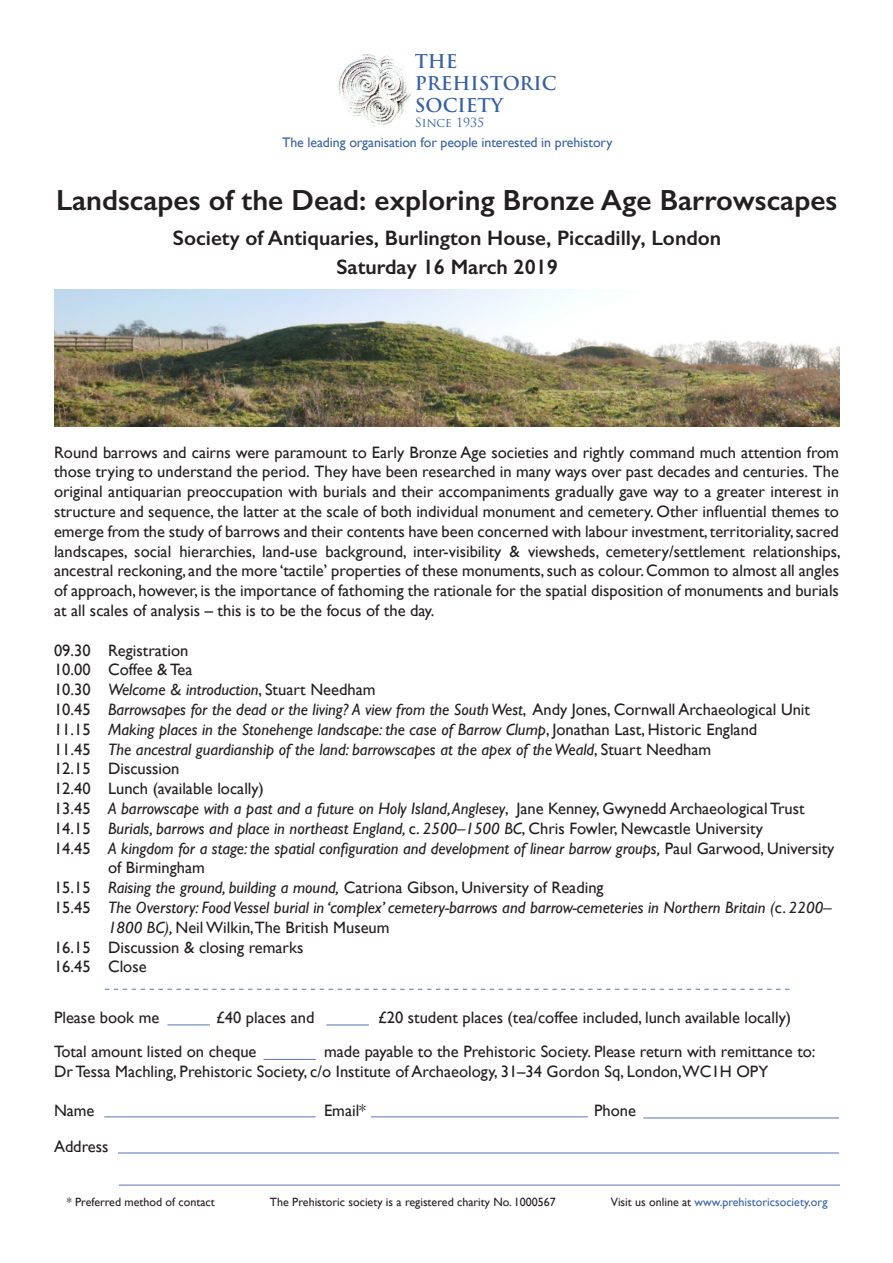
<style>
.page{position:relative;width:893px;height:1263px;background:#fff}
.page>*{position:absolute;margin:0;border:0;box-sizing:border-box;transform-origin:0 0}
.t1{font:600 29.25px "Gill Sans";color:#231f20}
.t2{font:600 21px "Gill Sans";color:#231f20}
.t3{font:700 18.45px/22.2px "Trajan Pro";color:#3762a2}
.t4{font:16.5px/19.8px "Gill Sans";color:#231f20;text-align:justify}
.t5{font:italic 16.5px/19.8px "Gill Sans";color:#231f20}
.t6{font:13.8px "Gill Sans";letter-spacing:-.005em;color:#3762a2}
.t7{font:12.3px "Trajan Pro";color:#3762a2}
.t8{font:12px "Gill Sans";color:#231f20}
.t9{font:12px "Gill Sans";color:#3762a2}
.s1{font-style:normal}
.s2{font-style:italic}
.s3{color:#231f20}
</style>
<div class="page">
<img style="left:339px;top:54px;width:73px;height:73px">
<svg style="left:105px;top:989px;width:684px;height:1px"></svg>
<hr style="left:167px;top:1024px;width:43px;height:1px;background:#6a82b8">
<hr style="left:326px;top:1024px;width:43px;height:1px;background:#6a82b8">
<hr style="left:264px;top:1059px;width:52px;height:1px;background:#6a82b8">
<hr style="left:104px;top:1116px;width:212px;height:1px;background:#6a82b8">
<hr style="left:371px;top:1116px;width:217px;height:1px;background:#6a82b8">
<hr style="left:643px;top:1117px;width:196px;height:1px;background:#6a82b8">
<hr style="left:118px;top:1152px;width:721px;height:1px;background:#6a82b8">
<hr style="left:119px;top:1184px;width:721px;height:2px;background:#6a82b8">
<img style="left:55px;top:290px;width:785px;height:136px">
<p class="t3" style="left:415px;top:50px;width:44px">THE</p>
<p class="t3" style="left:415px;top:73px;width:143px">PREHISTORIC<br>SOCIETY</p>
<p class="t7" style="left:415px;top:115px;width:71px">SINCE 1935</p>
<p class="t6" style="left:282px;top:134px;width:332px">The leading organisation for people interested in prehistory</p>
<p class="t1" style="left:56px;top:182px;width:783px">Landscapes of the Dead: exploring Bronze Age Barrowscapes</p>
<p class="t2" style="left:173px;top:225px;width:550px">Society of Antiquaries, Burlington House, Piccadilly, London</p>
<p class="t2" style="left:336px;top:254px;width:223px">Saturday 16 March 2019</p>
<p class="t4" style="left:54px;top:442px;width:788px">Round barrows and cairns were paramount to Early Bronze Age societies and rightly command much attention from those trying to understand the period. They have been researched in many ways over past decades and centuries. The original antiquarian preoccupation with burials and their accompaniments gradually gave way to a greater interest in structure and sequence, the latter at the scale of both individual monument and cemetery. Other influential themes to emerge from the study of barrows and their contents have been concerned with labour investment, territoriality, sacred landscapes, social hierarchies, land-use background, inter-visibility &amp; viewsheds, cemetery/settlement relationships, ancestral reckoning, and the more ‘tactile’ properties of these monuments, such as colour. Common to almost all angles of approach, however, is the importance of fathoming the rationale for the spatial disposition of monuments and burials at all scales of analysis – this is to be the focus of the day.</p>
<p class="t4" style="left:54px;top:640px;width:136px">09.30 Registration</p>
<p class="t4" style="left:54px;top:660px;width:140px">10.00 Coffee &amp; Tea</p>
<p class="t5" style="left:54px;top:680px;width:323px"><span class="s1">10.30</span> Welcome &amp; introduction<span class="s1">, Stuart Needham</span></p>
<p class="t5" style="left:54px;top:699px;width:757px"><span class="s1">10.45</span> Barrowsapes for the dead or the living? A view from the South West<span class="s1">, Andy Jones, Cornwall Archaeological Unit</span></p>
<p class="t5" style="left:54px;top:719px;width:705px"><span class="s1">11.15</span> Making places in the Stonehenge landscape: the case of Barrow Clump<span class="s1">, Jonathan Last, Historic England</span></p>
<p class="t5" style="left:54px;top:739px;width:659px"><span class="s1">11.45</span> The ancestral guardianship of the land: barrowscapes at the apex of the Weald<span class="s1">, Stuart Needham</span></p>
<p class="t4" style="left:54px;top:759px;width:127px">12.15 Discussion</p>
<p class="t4" style="left:54px;top:778px;width:211px">12.40 Lunch (available locally)</p>
<p class="t5" style="left:54px;top:798px;width:752px"><span class="s1">13.45</span> A barrowscape with a past and a future on Holy Island, Anglesey<span class="s1">, Jane Kenney, Gwynedd Archaeological Trust</span></p>
<p class="t5" style="left:54px;top:818px;width:710px"><span class="s1">14.15</span> Burials, barrows and place in northeast England, <span class="s1">c.</span> 2500–1500 BC<span class="s1">, Chris Fowler, Newcastle University</span></p>
<p class="t5" style="left:108px;top:838px;width:728px;text-indent:-54px"><span class="s1">14.45</span> A kingdom for a stage: the spatial configuration and development of linear barrow groups, <span class="s1">Paul Garwood, University of Birmingham</span></p>
<p class="t4" style="left:54px;top:877px;width:551px">15.15 <span class="s2">Raising the ground, building a mound,</span> Catriona Gibson, University of Reading</p>
<p class="t5" style="left:108px;top:897px;width:725px;text-indent:-54px"><span class="s1">15.45</span> The Overstory: Food Vessel burial in ‘complex’ cemetery-barrows and barrow-cemeteries in Northern Britain (<span class="s1">c.</span> 2200–<br>1800 BC), <span class="s1">Neil Wilkin,The British Museum</span></p>
<p class="t4" style="left:54px;top:937px;width:251px">16.15 Discussion &amp; closing remarks</p>
<p class="t4" style="left:54px;top:957px;width:94px">16.45 Close</p>
<p class="t4" style="left:54px;top:1007px;width:107px">Please book me</p>
<p class="t4" style="left:216px;top:1007px;width:100px">£40 places and</p>
<p class="t4" style="left:378px;top:1007px;width:415px">£20 student places (tea/coffee included, lunch available locally)</p>
<p class="t4" style="left:54px;top:1041px;width:204px">Total amount listed on cheque</p>
<p class="t4" style="left:324px;top:1041px;width:493px">made payable to the Prehistoric Society. Please return with remittance to:</p>
<p class="t4" style="left:54px;top:1061px;width:716px">Dr Tessa Machling, Prehistoric Society, c/o Institute of Archaeology, 31–34 Gordon Sq, London,WC1H OPY</p>
<p class="t4" style="left:54px;top:1101px;width:42px">Name</p>
<p class="t4" style="left:324px;top:1101px;width:44px">Email*</p>
<p class="t4" style="left:594px;top:1101px;width:43px">Phone</p>
<p class="t4" style="left:54px;top:1137px;width:56px">Address</p>
<p class="t8" style="left:67px;top:1195px;width:149px">* Preferred method of contact</p>
<p class="t8" style="left:270px;top:1195px;width:287px">The Prehistoric society is a registered charity No. 1000567</p>
<p class="t9" style="left:611px;top:1195px;width:218px"><span class="s3">Visit us online at</span> www.prehistoricsociety.org</p>
</div>
